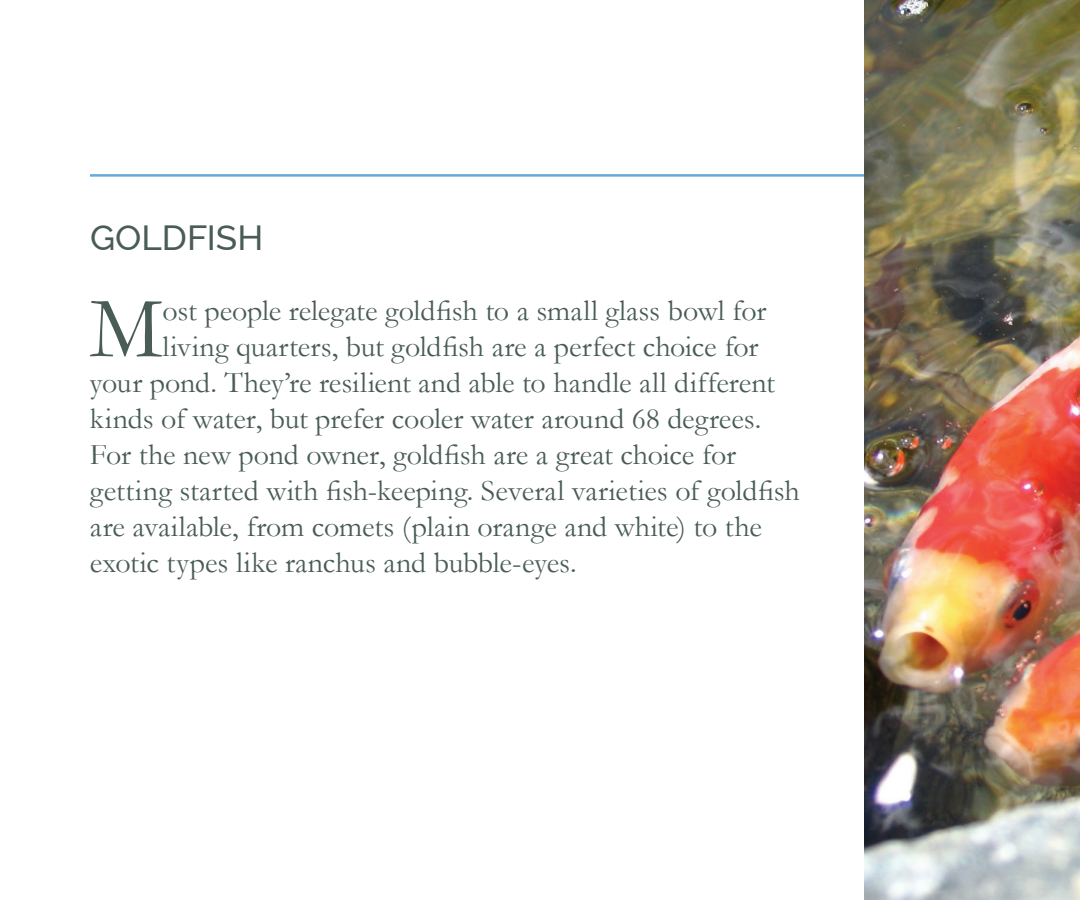
<style>
.page{position:relative;width:1080px;height:900px;background:#fff}
.page>*{position:absolute;margin:0;border:0;box-sizing:border-box;transform-origin:0 0}
.t1{font:87.75px "Garamond";color:#495c56}
.t2{font:500 35px "Raleway";color:#495c56}
.t3{font:30px "Garamond";color:#495c56}
</style>
<div class="page">
<hr style="left:90px;top:174px;width:781px;height:3px;background:#67a9d6">
<img style="left:865px;top:0;width:215px;height:900px">
<p class="t2" style="left:90px;top:218px;width:175px">GOLDFISH</p>
<h1 class="t1" style="left:89px;top:270px;width:75px">M</h1>
<p class="t3" style="left:163px;top:291px;width:605px">ost people relegate goldfish to a small glass bowl for</p>
<p class="t3" style="left:163px;top:327px;width:597px">living quarters, but goldfish are a perfect choice for</p>
<p class="t3" style="left:90px;top:363px;width:686px">your pond. They’re resilient and able to handle all different</p>
<p class="t3" style="left:90px;top:399px;width:673px">kinds of water, but prefer cooler water around 68 degrees.</p>
<p class="t3" style="left:90px;top:435px;width:648px">For the new pond owner, goldfish are a great choice for</p>
<p class="t3" style="left:90px;top:471px;width:711px">getting started with fish-keeping. Several varieties of goldfish</p>
<p class="t3" style="left:90px;top:507px;width:673px">are available, from comets (plain orange and white) to the</p>
<p class="t3" style="left:90px;top:543px;width:488px">exotic types like ranchus and bubble-eyes.</p>
</div>
